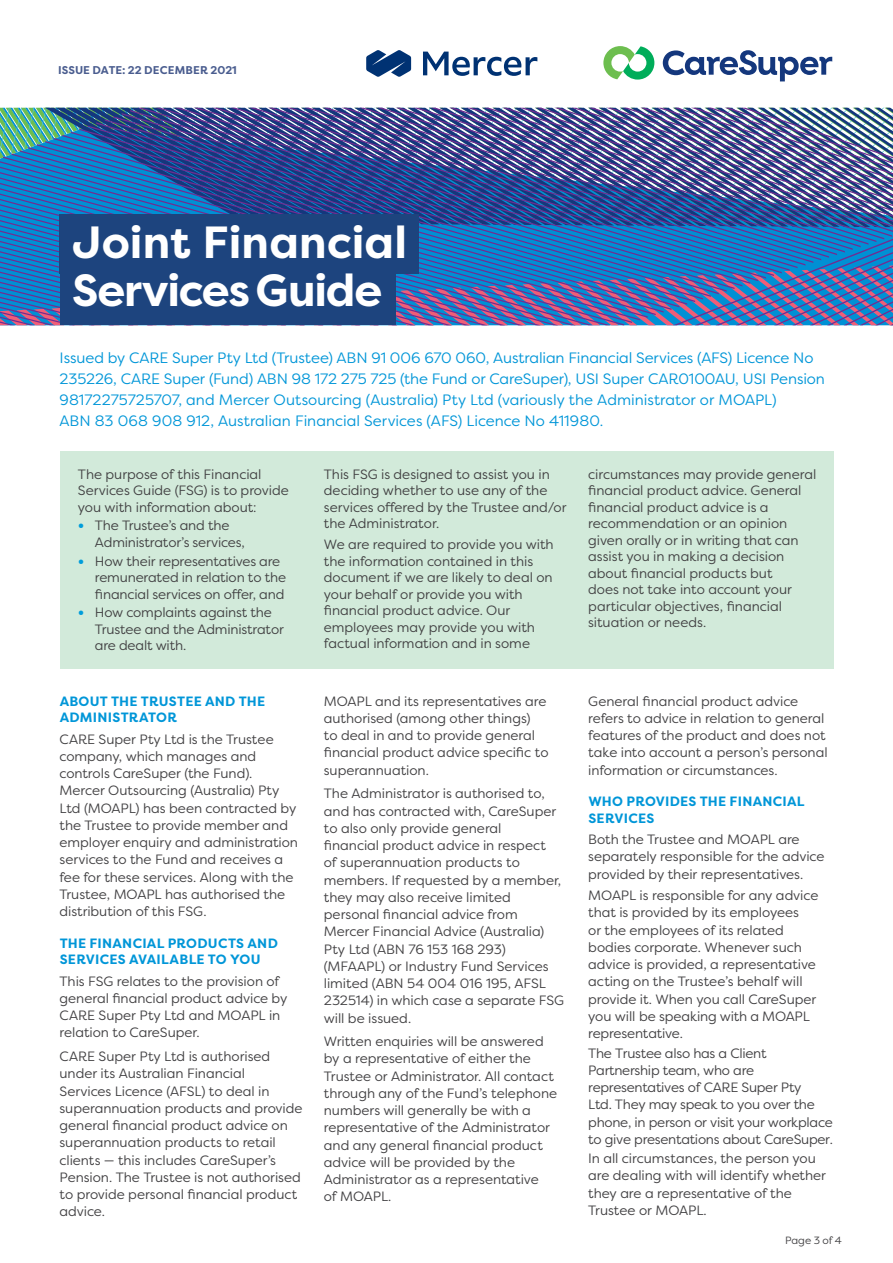
<style>
.page{position:relative;width:893px;height:1263px;background:#fff}
.page>*{position:absolute;margin:0;border:0;box-sizing:border-box;transform-origin:0 0}
.t1{font:700 45px/48px "Filson Pro";letter-spacing:-.005em;color:#fff}
.t2{font:15px/21px "Filson Pro";letter-spacing:-.005em;color:#0096d8}
.t3{font:13.5px/17.2px "Filson Pro";letter-spacing:-.005em;color:#414042}
.t4{font:700 13.5px/16.5px "Filson Pro";letter-spacing:.02em;color:#0096d8}
.t5{font:700 11.25px "Filson Pro";color:#4a5d8f}
.t6{font:10.5px "Filson Pro";letter-spacing:-.005em;color:#414042}
.s1{font-weight:700;font-size:16.5px;color:#009ddb}
</style>
<div class="page">
<img style="left:0;top:108px;width:893px;height:218px">
<svg style="left:423px;top:52px;width:114px;height:24px"></svg>
<svg style="left:366px;top:50px;width:45px;height:27px"></svg>
<svg style="left:663px;top:50px;width:169px;height:31px"></svg>
<svg style="left:603px;top:46px;width:51px;height:34px"></svg>
<div style="left:60px;top:263px;width:335px;height:62px;background:#1d447e"></div>
<div style="left:60px;top:214px;width:359px;height:60px;background:#1d447e"></div>
<div style="left:60px;top:452px;width:773px;height:217px;background:#d2eada"></div>
<p class="t5" style="left:58px;top:63px;width:180px">ISSUE DATE: 22 DECEMBER 2021</p>
<h1 class="t1" style="left:72px;top:219px;width:336px">Joint Financial<br>Services Guide</h1>
<p class="t2" style="left:60px;top:347px;width:767px">Issued by CARE Super Pty Ltd (Trustee) ABN 91 006 670 060, Australian Financial Services (AFS) Licence No 235226, CARE Super (Fund) ABN 98 172 275 725 (the Fund or CareSuper), USI Super CAR0100AU, USI Pension 98172275725707, and Mercer Outsourcing (Australia) Pty Ltd (variously the Administrator or MOAPL)<br>ABN 83 068 908 912, Australian Financial Services (AFS) Licence No 411980.</p>
<p class="t3" style="left:78px;top:465px;width:212px;line-height:16.5px">The purpose of this Financial<br>Services Guide (FSG) is to provide you with information about:</p>
<p class="t3" style="left:95px;top:517px;width:152px;line-height:16.5px;text-indent:-17px"><span class="s1">•</span> The Trustee’s and the<br>Administrator’s services,</p>
<p class="t3" style="left:95px;top:552px;width:193px;line-height:16.5px;text-indent:-17px"><span class="s1">•</span> How their representatives are remunerated in relation to the financial services on offer, and</p>
<p class="t3" style="left:95px;top:604px;width:190px;line-height:16.5px;text-indent:-17px"><span class="s1">•</span> How complaints against the<br>Trustee and the Administrator are dealt with.</p>
<p class="t4" style="left:60px;top:693px;width:207px">ABOUT THE TRUSTEE AND THE<br>ADMINISTRATOR</p>
<p class="t3" style="left:60px;top:730px;width:240px">CARE Super Pty Ltd is the Trustee company, which manages and controls CareSuper (the Fund).<br>Mercer Outsourcing (Australia) Pty Ltd (MOAPL) has been contracted by the Trustee to provide member and employer enquiry and administration services to the Fund and receives a fee for these services. Along with the Trustee, MOAPL has authorised the distribution of this FSG.</p>
<p class="t4" style="left:60px;top:935px;width:220px">THE FINANCIAL PRODUCTS AND<br>SERVICES AVAILABLE TO YOU</p>
<p class="t3" style="left:60px;top:972px;width:229px">This FSG relates to the provision of general financial product advice by<br>CARE Super Pty Ltd and MOAPL in relation to CareSuper.</p>
<p class="t3" style="left:60px;top:1047px;width:245px">CARE Super Pty Ltd is authorised under its Australian Financial<br>Services Licence (AFSL) to deal in superannuation products and provide general financial product advice on superannuation products to retail clients — this includes CareSuper’s Pension. The Trustee is not authorised to provide personal financial product advice.</p>
<p class="t3" style="left:324px;top:465px;width:244px;line-height:16.5px">This FSG is designed to assist you in deciding whether to use any of the services offered by the Trustee and/or the Administrator.</p>
<p class="t3" style="left:324px;top:536px;width:231px;line-height:16.5px">We are required to provide you with the information contained in this document if we are likely to deal on your behalf or provide you with financial product advice. Our employees may provide you with factual information and in some</p>
<p class="t3" style="left:324px;top:692px;width:226px">MOAPL and its representatives are authorised (among other things)<br>to deal in and to provide general financial product advice specific to superannuation.</p>
<p class="t3" style="left:324px;top:784px;width:242px">The Administrator is authorised to, and has contracted with, CareSuper to also only provide general<br>financial product advice in respect<br>of superannuation products to members. If requested by a member, they may also receive limited personal financial advice from<br>Mercer Financial Advice (Australia)<br>Pty Ltd (ABN 76 153 168 293) (MFAAPL) or Industry Fund Services limited (ABN 54 004 016 195, AFSL<br>232514) in which case a separate FSG will be issued.</p>
<p class="t3" style="left:324px;top:1032px;width:235px">Written enquiries will be answered by a representative of either the<br>Trustee or Administrator. All contact through any of the Fund’s telephone numbers will generally be with a representative of the Administrator and any general financial product advice will be provided by the<br>Administrator as a representative<br>of MOAPL.</p>
<p class="t3" style="left:588px;top:465px;width:230px;line-height:16.5px">circumstances may provide general financial product advice. General financial product advice is a recommendation or an opinion given orally or in writing that can assist you in making a decision about financial products but<br>does not take into account your particular objectives, financial situation or needs.</p>
<p class="t3" style="left:588px;top:692px;width:241px">General financial product advice refers to advice in relation to general features of the product and does not take into account a person’s personal information or circumstances.</p>
<p class="t4" style="left:588px;top:793px;width:218px">WHO PROVIDES THE FINANCIAL<br>SERVICES</p>
<p class="t3" style="left:588px;top:830px;width:238px">Both the Trustee and MOAPL are separately responsible for the advice provided by their representatives.</p>
<p class="t3" style="left:588px;top:886px;width:232px">MOAPL is responsible for any advice that is provided by its employees<br>or the employees of its related bodies corporate. Whenever such advice is provided, a representative acting on the Trustee’s behalf will provide it. When you call CareSuper you will be speaking with a MOAPL representative.</p>
<p class="t3" style="left:588px;top:1044px;width:246px">The Trustee also has a Client Partnership team, who are representatives of CARE Super Pty<br>Ltd. They may speak to you over the phone, in person or visit your workplace to give presentations about CareSuper.</p>
<p class="t3" style="left:588px;top:1149px;width:239px">In all circumstances, the person you are dealing with will identify whether they are a representative of the<br>Trustee or MOAPL.</p>
<p class="t6" style="left:785px;top:1233px;width:58px">Page 3 of 4</p>
</div>
